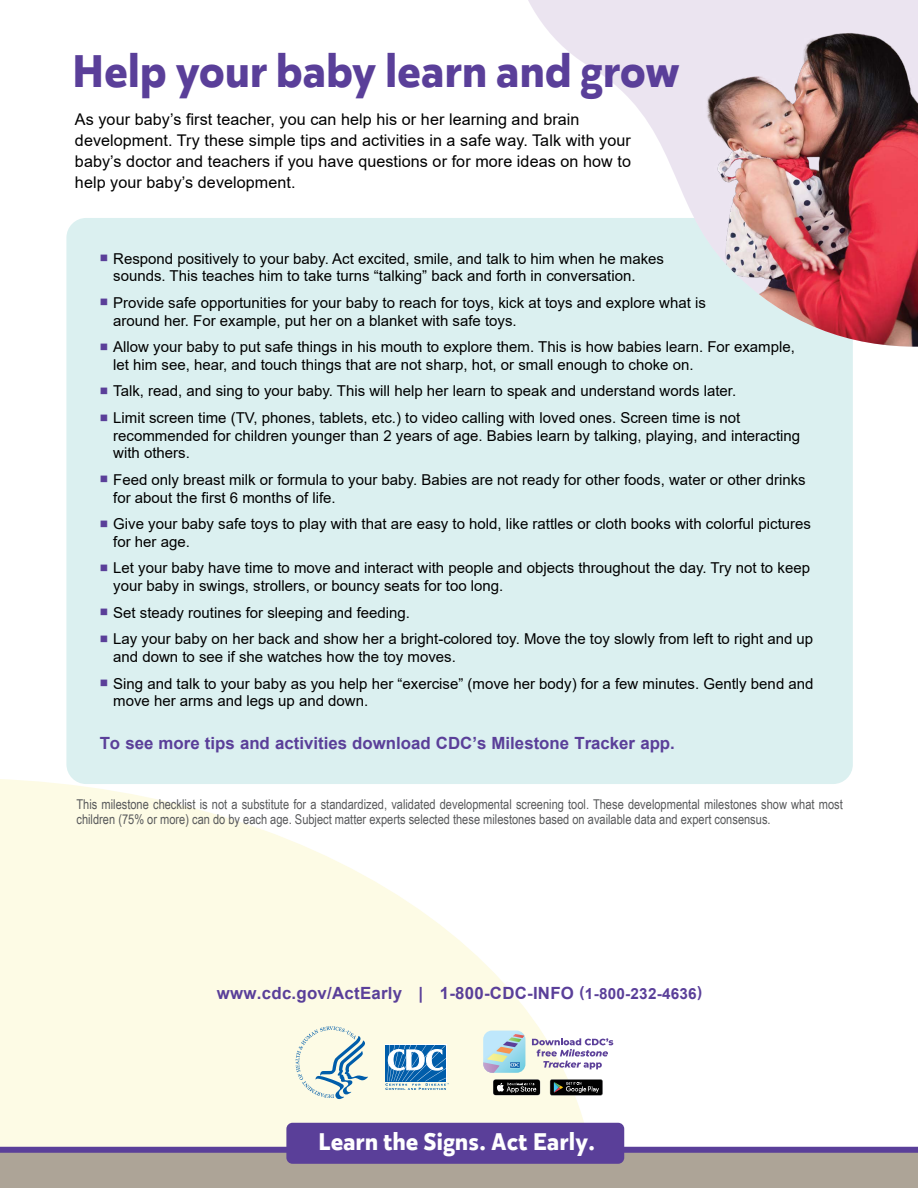
<style>
.page{position:relative;width:918px;height:1188px;background:#fff}
.page>*{position:absolute;margin:0;border:0;box-sizing:border-box;transform-origin:0 0}
.t1{font:700 45.75px "Karu";letter-spacing:.02em;color:#5a3f99}
.t2{font:700 24.15px "Karu";letter-spacing:.02em;color:#fff}
.t3{font:700 16.8px "Arial";color:#5a3f99}
.t4{font:16.2px/21px "Arial";letter-spacing:.005em;color:#000;text-align:justify}
.t5{font:16.2px "Arial";letter-spacing:.005em;color:#000}
.t6{font:15px/17.7px "Arial";color:#000}
.t7{font:13.5px/15px "Arial Narrow";color:#58595b}
.s1{color:#5a3f99}
.s2{font-size:15.3px}
</style>
<div class="page">
<div style="left:66px;top:218px;width:787px;height:566px;background:#dbf0f0;border-radius:20px"></div>
<img style="left:528px;top:0;width:390px;height:347px">
<svg style="left:0;top:778px;width:595px;height:369px;fill:#fdfbe5"></svg>
<div style="left:0;top:1151px;width:918px;height:37px;background:#ada497"></div>
<div style="left:0;top:1147px;width:918px;height:6px;background:#5a3f99"></div>
<div style="left:286px;top:1123px;width:338px;height:41px;background:#5a3f99;border-radius:6px"></div>
<svg style="left:493px;top:1079px;width:47px;height:16px"></svg>
<svg style="left:550px;top:1079px;width:53px;height:16px"></svg>
<svg style="left:483px;top:1031px;width:42px;height:42px;background:#afd0d9"></svg>
<svg style="left:532px;top:1038px;width:81px;height:31px"></svg>
<div style="left:385px;top:1044px;width:61px;height:38px;background:#fff"></div>
<svg style="left:385px;top:1045px;width:64px;height:45px"></svg>
<svg style="left:296px;top:1026px;width:72px;height:73px;background:#d4e1db"></svg>
<h1 class="t1" style="left:72px;top:39px;width:609px">Help your baby learn and grow</h1>
<p class="t5" style="left:75px;top:108px;width:506px">As your baby’s first teacher, you can help his or her learning and brain</p>
<p class="t4" style="left:75px;top:129px;width:558px">development. Try these simple tips and activities in a safe way. Talk with your baby’s doctor and teachers if you have questions or for more ideas on how to help your baby’s development.</p>
<p class="t6" style="left:113px;top:249px;width:552px;text-indent:-14px"><span class="s1">■</span> Respond positively to your baby. Act excited, smile, and talk to him when he makes sounds. This teaches him to take turns “talking” back and forth in conversation.</p>
<p class="t6" style="left:113px;top:294px;width:594px;text-indent:-14px"><span class="s1">■</span> Provide safe opportunities for your baby to reach for toys, kick at toys and explore what is around her. For example, put her on a blanket with safe toys.</p>
<p class="t6" style="left:113px;top:338px;width:683px;text-indent:-14px"><span class="s1">■</span> Allow your baby to put safe things in his mouth to explore them. This is how babies learn. For example, let him see, hear, and touch things that are not sharp, hot, or small enough to choke on.</p>
<p class="t6" style="left:100px;top:382px;width:638px"><span class="s1">■</span> Talk, read, and sing to your baby. This will help her learn to speak and understand words later.</p>
<p class="t6" style="left:113px;top:409px;width:688px;text-indent:-14px"><span class="s1">■</span> Limit screen time (TV, phones, tablets, etc.) to video calling with loved ones. Screen time is not recommended for children younger than 2 years of age. Babies learn by talking, playing, and interacting with others.</p>
<p class="t6" style="left:113px;top:471px;width:694px;text-indent:-14px"><span class="s1">■</span> Feed only breast milk or formula to your baby. Babies are not ready for other foods, water or other drinks for about the first 6 months of life.</p>
<p class="t6" style="left:113px;top:515px;width:699px;text-indent:-14px"><span class="s1">■</span> Give your baby safe toys to play with that are easy to hold, like rattles or cloth books with colorful pictures for her age.</p>
<p class="t6" style="left:113px;top:559px;width:698px;text-indent:-14px"><span class="s1">■</span> Let your baby have time to move and interact with people and objects throughout the day. Try not to keep your baby in swings, strollers, or bouncy seats for too long.</p>
<p class="t6" style="left:100px;top:603px;width:312px"><span class="s1">■</span> Set steady routines for sleeping and feeding.</p>
<p class="t6" style="left:113px;top:630px;width:702px;text-indent:-14px"><span class="s1">■</span> Lay your baby on her back and show her a bright-colored toy. Move the toy slowly from left to right and up and down to see if she watches how the toy moves.</p>
<p class="t6" style="left:113px;top:674px;width:702px;text-indent:-14px"><span class="s1">■</span> Sing and talk to your baby as you help her “exercise” (move her body) for a few minutes. Gently bend and move her arms and legs up and down.</p>
<p class="t3" style="left:100px;top:732px;width:577px">To see more tips and activities download CDC’s Milestone Tracker app.</p>
<p class="t7" style="left:77px;top:797px;width:768px">This milestone checklist is not a substitute for a standardized, validated developmental screening tool. These developmental milestones show what most children (75% or more) can do by each age. Subject matter experts selected these milestones based on available data and expert consensus.</p>
<p class="t3" style="left:217px;top:981px;width:487px">www.cdc.gov/ActEarly | 1-800-CDC-INFO <span class="s2">(1-800-232-4636)</span></p>
<h2 class="t2" style="left:319px;top:1125px;width:278px">Learn the Signs. Act Early.</h2>
</div>
